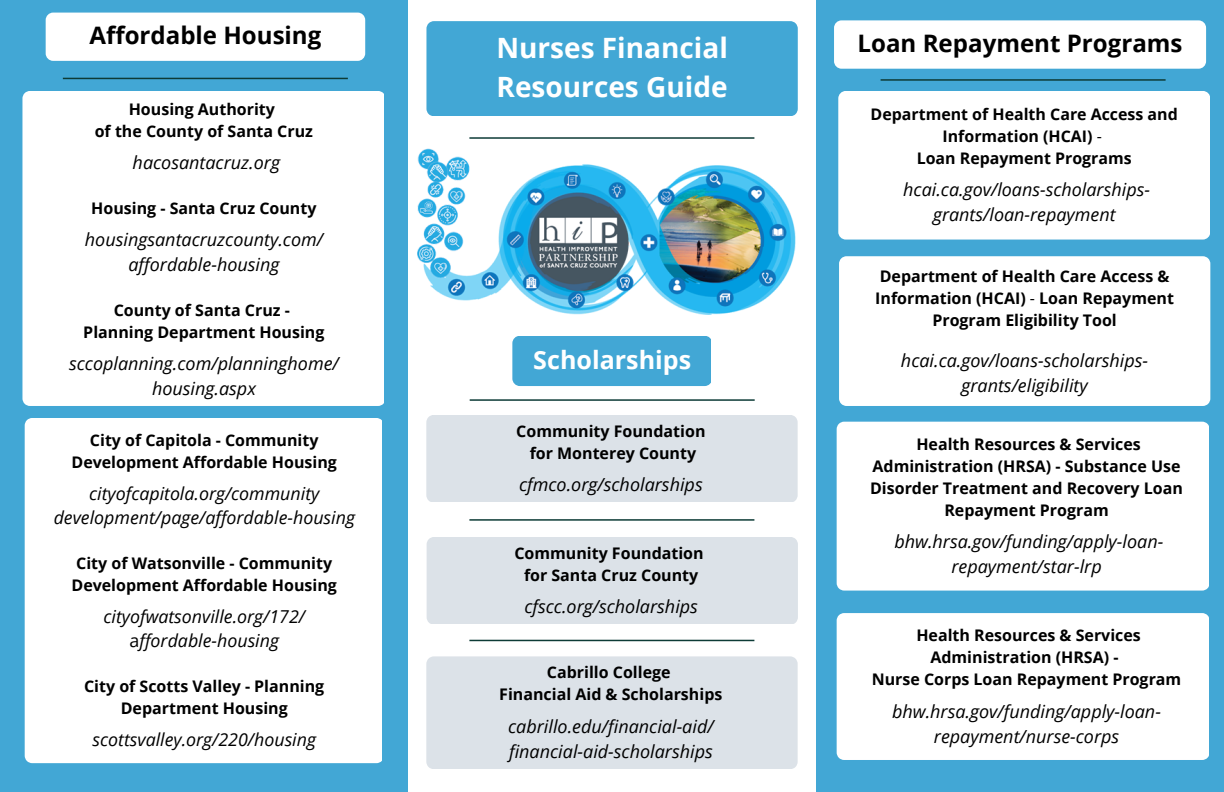
<style>
.page{position:relative;width:1224px;height:792px;background:#fff}
.page>*{position:absolute;margin:0;border:0;box-sizing:border-box;transform-origin:0 0}
.t1{font:700 28px/39px "Open Sans";color:#fff}
.t2{font:700 25.1px "Open Sans";color:#fff}
.t3{font:700 24.1px "Open Sans";color:#000}
.t4{font:italic 18px/25px "Open Sans";color:#000;text-align:center}
.t5{font:italic 17.9px/24.9px "Open Sans";color:#000;text-align:center}
.t6{font:italic 17.8px/24.5px "Open Sans";color:#000;text-align:center}
.t7{font:700 16px/22px "Open Sans";color:#000;text-align:center}
.s1{font-style:normal}
.s2{font-weight:400}
</style>
<div class="page">
<div style="left:817px;top:0;width:407px;height:792px;background:#42a7d5"></div>
<div style="left:0;top:0;width:407px;height:792px;background:#42a7d5"></div>
<div style="left:22px;top:91px;width:362px;height:315px;background:#fff"></div>
<div style="left:25px;top:418px;width:357px;height:345px;background:#fff"></div>
<div style="left:426px;top:415px;width:372px;height:86px;background:#dce2e8"></div>
<div style="left:426px;top:21px;width:372px;height:94px;background:#42a7d5"></div>
<hr style="left:469px;top:519px;width:285px;height:2px;background:#0d3b36">
<hr style="left:469px;top:640px;width:285px;height:1px;background:#0d3b36">
<div style="left:839px;top:256px;width:371px;height:150px;background:#fff"></div>
<div style="left:838px;top:91px;width:372px;height:149px;background:#fff;border-radius:8px"></div>
<div style="left:837px;top:422px;width:372px;height:169px;background:#fff"></div>
<div style="left:427px;top:537px;width:371px;height:86px;background:#dce2e8"></div>
<hr style="left:469px;top:137px;width:285px;height:2px;background:#0d3b36">
<div style="left:46px;top:13px;width:319px;height:48px;background:#fff;border-radius:8px"></div>
<hr style="left:63px;top:78px;width:285px;height:1px;background:#0d3b36">
<div style="left:834px;top:20px;width:372px;height:49px;background:#fff;border-radius:8px"></div>
<div style="left:837px;top:613px;width:372px;height:147px;background:#fff"></div>
<hr style="left:881px;top:79px;width:285px;height:2px;background:#0d3b36">
<div style="left:426px;top:656px;width:372px;height:113px;background:#dce2e8"></div>
<hr style="left:470px;top:399px;width:285px;height:2px;background:#0d3b36">
<img style="left:417px;top:148px;width:379px;height:167px">
<div style="left:512px;top:336px;width:199px;height:50px;background:#42a7d5;border-radius:8px"></div>
<h3 class="t3" style="left:89px;top:19px;width:233px">Affordable Housing</h3>
<h3 class="t3" style="left:858px;top:26px;width:326px">Loan Repayment Programs</h3>
<h1 class="t1" style="left:496px;top:28px;width:233px">Nurses Financial<br>Resources Guide</h1>
<p class="t7" style="left:95px;top:98px;width:220px">Housing Authority<br>of the County of Santa Cruz</p>
<p class="t4" style="left:133px;top:150px;width:149px">hacosantacruz.org</p>
<p class="t7" style="left:91px;top:197px;width:227px">Housing - Santa Cruz County</p>
<p class="t4" style="left:85px;top:227px;width:240px">housingsantacruzcounty.com/ affordable-housing</p>
<p class="t7" style="left:83px;top:299px;width:243px">County of Santa Cruz -<br>Planning Department Housing</p>
<p class="t4" style="left:69px;top:351px;width:271px">sccoplanning.com/planninghome/ housing.aspx</p>
<p class="t7" style="left:72px;top:429px;width:267px">City of Capitola - Community<br>Development Affordable Housing</p>
<p class="t6" style="left:54px;top:481px;width:303px">cityofcapitola.org/community development/page/affordable-housing</p>
<p class="t7" style="left:72px;top:552px;width:267px;text-align:left">City of Watsonville - Community<br>Development Affordable Housing</p>
<p class="t6" style="left:104px;top:604px;width:203px">cityofwatsonville.org/172/ <span class="s1">a</span>ffordable-housing</p>
<p class="t7" style="left:84px;top:675px;width:242px">City of Scotts Valley - Planning<br>Department Housing</p>
<p class="t6" style="left:93px;top:727px;width:225px">scottsvalley.org/220/housing</p>
<h2 class="t2" style="left:533px;top:342px;width:159px">Scholarships</h2>
<p class="t7" style="left:516px;top:420px;width:191px">Community Foundation for Monterey County</p>
<p class="t4" style="left:519px;top:472px;width:185px">cfmco.org/scholarships</p>
<p class="t7" style="left:514px;top:542px;width:191px">Community Foundation for Santa Cruz County</p>
<p class="t4" style="left:524px;top:594px;width:175px">cfscc.org/scholarships</p>
<p class="t7" style="left:499px;top:661px;width:225px">Cabrillo College<br>Financial Aid &amp; Scholarships</p>
<p class="t4" style="left:508px;top:713px;width:207px;text-align:left">cabrillo.edu/financial-aid/ financial-aid-scholarships</p>
<p class="t7" style="left:871px;top:103px;width:309px">Department of Health Care Access and<br>Information (HCAI) <span class="s2">-<br></span>Loan Repayment Programs</p>
<p class="t5" style="left:903px;top:177px;width:248px">hcai.ca.gov/loans-scholarships&shy;grants/loan-repayment</p>
<p class="t7" style="left:875px;top:265px;width:300px">Department of Health Care Access &amp;<br>Information (HCAI) <span class="s2">-</span> Loan Repayment<br>Program Eligibility Tool</p>
<p class="t4" style="left:901px;top:347px;width:249px">hcai.ca.gov/loans-scholarships&shy;grants/eligibility</p>
<p class="t7" style="left:870px;top:433px;width:314px">Health Resources &amp; Services<br>Administration (HRSA) - Substance Use<br>Disorder Treatment and Recovery Loan<br>Repayment Program</p>
<p class="t4" style="left:894px;top:529px;width:270px">bhw.hrsa.gov/funding/apply-loan&shy;repayment/star-lrp</p>
<p class="t7" style="left:872px;top:624px;width:311px">Health Resources &amp; Services<br>Administration (HRSA) -<br>Nurse Corps Loan Repayment Program</p>
<p class="t4" style="left:892px;top:698px;width:270px">bhw.hrsa.gov/funding/apply-loan&shy;repayment/nurse-corps</p>
</div>
